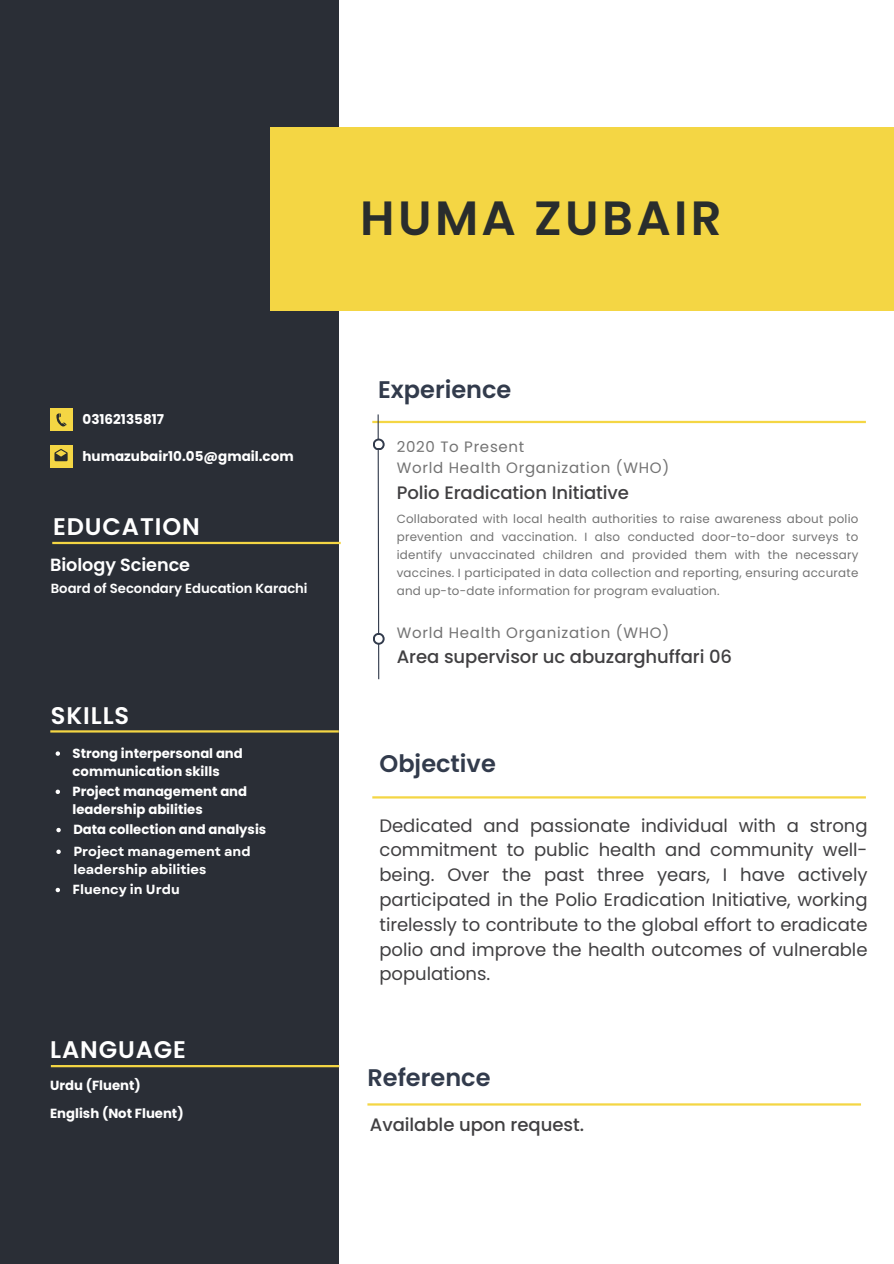
<style>
.page{position:relative;width:894px;height:1264px;background:#fff}
.page>*{position:absolute;margin:0;border:0;box-sizing:border-box;transform-origin:0 0}
.t1{font:600 48px "Poppins";letter-spacing:.07em;color:#292d2d}
.t2{font:600 24px "Poppins";color:#323b4c}
.t3{font:600 24px "Poppins";letter-spacing:.035em;color:#fff}
.t4{font:18px/24.8px "Poppins";letter-spacing:-.005em;color:#414042;text-align:justify}
.t5{font:500 18px "Poppins";letter-spacing:-.005em;color:#414042}
.t6{font:600 17.7px "Poppins";letter-spacing:-.005em;color:#fff}
.t7{font:15px "Poppins";letter-spacing:.045em;color:#737373}
.t8{font:700 13.5px "Poppins";color:#fff}
.t9{font:700 13.2px/17.5px "Poppins";color:#fff}
.t10{font:700 13.2px/17.5px "Garet";color:#fff}
.t11{font:600 13.2px "Poppins";letter-spacing:-.005em;color:#fff}
.t12{font:11.85px/17.9px "Poppins";letter-spacing:.02em;color:#737373;text-align:justify}
</style>
<div class="page">
<div style="left:0;top:0;width:339px;height:1263px;background:#2a2e36"></div>
<div style="left:270px;top:127px;width:623px;height:184px;background:#f4d644"></div>
<div style="left:50px;top:409px;width:22px;height:22px;background:#f4d644"></div>
<svg style="left:56px;top:413px;width:10px;height:14px"></svg>
<div style="left:50px;top:445px;width:22px;height:22px;background:#f4d644"></div>
<svg style="left:54px;top:449px;width:14px;height:12px"></svg>
<hr style="left:372px;top:421px;width:493px;height:2px;background:#f4d644">
<svg style="left:377px;top:414px;width:3px;height:266px"></svg>
<svg style="left:372px;top:438px;width:12px;height:12px"></svg>
<div style="left:374px;top:440px;width:8px;height:8px;background:#fff;border-radius:50%"></div>
<svg style="left:372px;top:633px;width:12px;height:11px"></svg>
<div style="left:374px;top:635px;width:8px;height:7px;background:#fff;border-radius:50%"></div>
<hr style="left:367px;top:1103px;width:493px;height:2px;background:#f4d644">
<hr style="left:51px;top:1064px;width:288px;height:3px;background:#f4d644">
<hr style="left:50px;top:730px;width:289px;height:2px;background:#f4d644">
<svg style="left:56px;top:751px;width:4px;height:4px"></svg>
<svg style="left:56px;top:789px;width:4px;height:5px"></svg>
<hr style="left:52px;top:542px;width:288px;height:2px;background:#f4d644">
<svg style="left:56px;top:827px;width:5px;height:5px"></svg>
<svg style="left:56px;top:849px;width:5px;height:5px"></svg>
<svg style="left:56px;top:887px;width:4px;height:5px"></svg>
<hr style="left:372px;top:796px;width:493px;height:2px;background:#f4d644">
<p class="t1" style="left:360px;top:185px;width:363px">HUMA ZUBAIR</p>
<p class="t8" style="left:82px;top:410px;width:83px">03162135817</p>
<p class="t8" style="left:82px;top:447px;width:213px">humazubair10.05@gmail.com</p>
<p class="t3" style="left:53px;top:510px;width:148px">EDUCATION</p>
<p class="t6" style="left:50px;top:552px;width:141px">Biology Science</p>
<p class="t11" style="left:51px;top:579px;width:258px">Board of Secondary Education Karachi</p>
<p class="t3" style="left:51px;top:698px;width:80px">SKILLS</p>
<p class="t9" style="left:73px;top:744px;width:172px">Strong interpersonal and communication skills</p>
<p class="t9" style="left:73px;top:782px;width:176px">Project management and leadership abilities</p>
<p class="t9" style="left:73px;top:821px;width:194px">Data collection and analysis</p>
<p class="t10" style="left:73px;top:842px;width:179px">Project management and leadership abilities</p>
<p class="t10" style="left:73px;top:881px;width:109px">Fluency in Urdu</p>
<p class="t3" style="left:50px;top:1033px;width:137px">LANGUAGE</p>
<p class="t2" style="left:378px;top:372px;width:135px">Experience</p>
<p class="t7" style="left:396px;top:436px;width:129px">2020 To Present</p>
<p class="t7" style="left:396px;top:457px;width:274px">World Health Organization (WHO)</p>
<p class="t5" style="left:396px;top:480px;width:234px">Polio Eradication Initiative</p>
<p class="t12" style="left:396px;top:510px;width:463px">Collaborated with local health authorities to raise awareness about polio prevention and vaccination. I also conducted door-to-door surveys to identify unvaccinated children and provided them with the necessary vaccines. I participated in data collection and reporting, ensuring accurate and up-to-date information for program evaluation.</p>
<p class="t7" style="left:396px;top:622px;width:274px">World Health Organization (WHO)</p>
<p class="t5" style="left:396px;top:644px;width:337px">Area supervisor uc abuzarghuffari 06</p>
<p class="t2" style="left:379px;top:746px;width:118px">Objective</p>
<p class="t4" style="left:379px;top:813px;width:489px">Dedicated and passionate individual with a strong commitment to public health and community well&shy;being. Over the past three years, I have actively participated in the Polio Eradication Initiative, working tirelessly to contribute to the global effort to eradicate polio and improve the health outcomes of vulnerable populations.</p>
<p class="t9" style="left:50px;top:1076px;width:92px">Urdu (Fluent)</p>
<p class="t2" style="left:367px;top:1061px;width:124px">Reference</p>
<p class="t9" style="left:50px;top:1104px;width:135px">English (Not Fluent)</p>
<p class="t5" style="left:370px;top:1111px;width:215px">Available upon request.</p>
</div>
